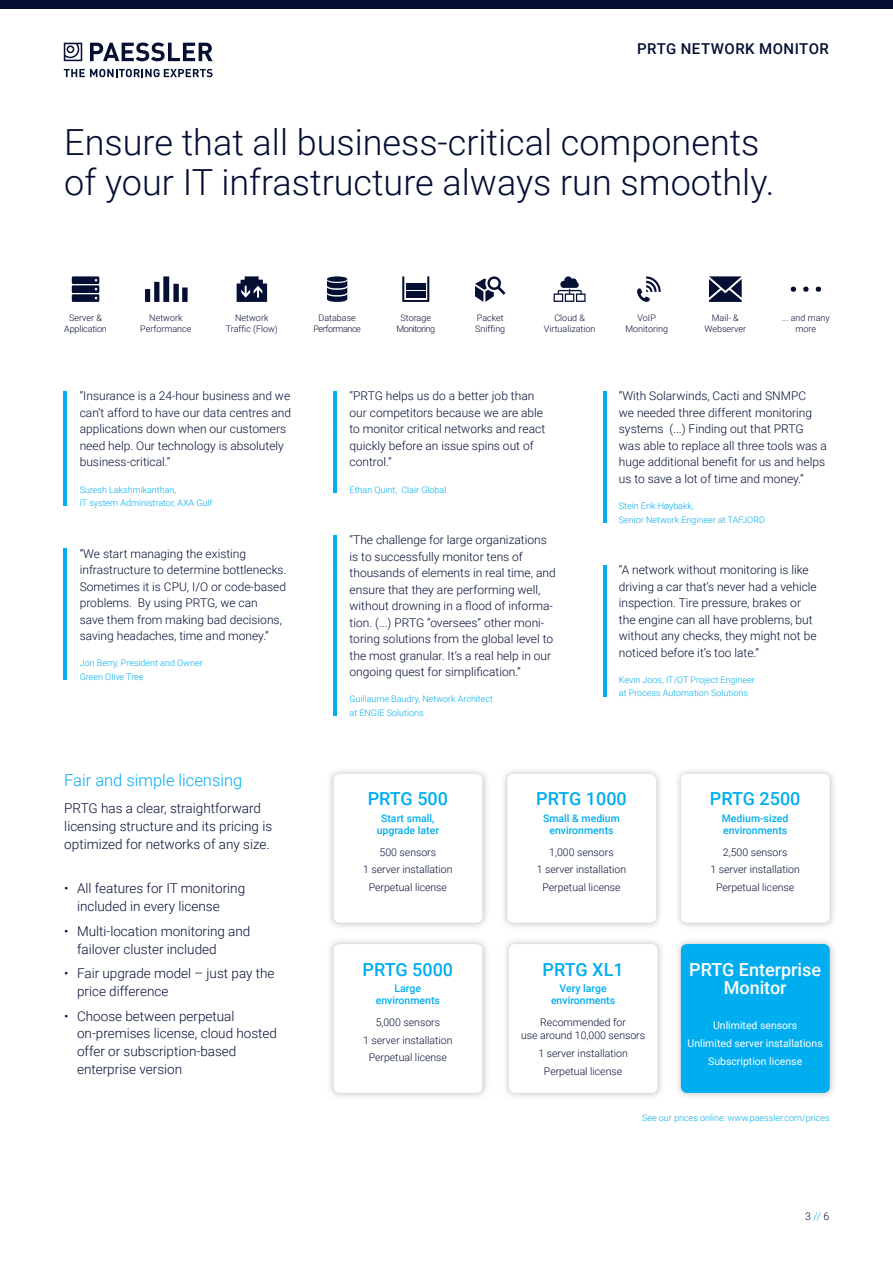
<style>
.page{position:relative;width:893px;height:1263px;background:#fff}
.page>*{position:absolute;margin:0;border:0;box-sizing:border-box;transform-origin:0 0}
.t1{font:300 36px/40.5px "Roboto";color:#050f34}
.t2{font:500 18px "Roboto";color:#00aeef}
.t3{font:500 18px/18px "Roboto";color:#fff;text-align:center}
.t4{font:300 16.5px "Roboto";color:#00aeef}
.t5{font:500 15px "Roboto";letter-spacing:.035em;color:#050f34}
.t6{font:300 13.5px/18px "Roboto";color:#050f34}
.t7{font:300 12px/16.5px "Roboto";color:#050f34}
.t8{font:300 10.5px/17.7px "Roboto";color:#050f34;text-align:center}
.t9{font:500 10.5px/12px "Roboto";color:#00aeef;text-align:center}
.t10{font:10.5px/17.7px "Roboto";color:#fff;text-align:center}
.t11{font:300 9px/13.5px "Roboto";color:#00aeef}
.t12{font:300 9px/10.5px "Roboto";color:#050f34;text-align:center}
.t13{font:300 9px/10.5px "Roboto";letter-spacing:-.04em;color:#050f34;text-align:center}
.t14{font:300 9px/10.5px "Roboto";letter-spacing:-.045em;color:#050f34;text-align:center}
.s1{color:#00aeef}
</style>
<div class="page">
<svg style="left:90px;top:43px;width:123px;height:18px"></svg>
<svg style="left:64px;top:43px;width:18px;height:18px"></svg>
<svg style="left:64px;top:69px;width:149px;height:8px"></svg>
<div style="left:0;top:0;width:893px;height:9px;background:#050f34"></div>
<svg style="left:327px;top:276px;width:20px;height:26px"></svg>
<svg style="left:72px;top:276px;width:27px;height:26px"></svg>
<svg style="left:237px;top:276px;width:30px;height:26px"></svg>
<svg style="left:145px;top:276px;width:43px;height:26px"></svg>
<svg style="left:554px;top:276px;width:31px;height:26px"></svg>
<svg style="left:709px;top:276px;width:33px;height:26px"></svg>
<svg style="left:637px;top:276px;width:24px;height:26px"></svg>
<svg style="left:791px;top:287px;width:30px;height:5px"></svg>
<svg style="left:402px;top:276px;width:27px;height:26px"></svg>
<div style="left:406px;top:284px;width:19px;height:6px;background:#050f34"></div>
<svg style="left:475px;top:276px;width:30px;height:26px"></svg>
<img style="left:330px;top:771px;width:157px;height:156px">
<div style="left:334px;top:774px;width:148px;height:149px;background:#fff;border-radius:6px"></div>
<img style="left:330px;top:941px;width:157px;height:156px">
<div style="left:334px;top:944px;width:148px;height:149px;background:#fff;border-radius:6px"></div>
<img style="left:678px;top:941px;width:156px;height:156px">
<div style="left:681px;top:944px;width:149px;height:149px;background:#00aeef;border-radius:6px"></div>
<hr style="left:64px;top:391px;width:3px;height:115px;background:#00aeef">
<hr style="left:334px;top:391px;width:3px;height:101px;background:#00aeef">
<hr style="left:603px;top:391px;width:3px;height:131px;background:#00aeef">
<hr style="left:64px;top:548px;width:3px;height:132px;background:#00aeef">
<hr style="left:334px;top:535px;width:3px;height:181px;background:#00aeef">
<hr style="left:603px;top:565px;width:3px;height:131px;background:#00aeef">
<p class="t5" style="left:637px;top:38px;width:193px">PRTG NETWORK MONITOR</p>
<h1 class="t1" style="left:64px;top:120px;width:711px">Ensure that all business-critical components of your IT infrastructure always run smoothly.</h1>
<p class="t12" style="left:64px;top:313px;width:44px">Server &amp;<br>Application</p>
<p class="t12" style="left:226px;top:313px;width:54px">Network<br>Traffic (Flow)</p>
<p class="t12" style="left:140px;top:313px;width:53px">Network<br>Performance</p>
<p class="t12" style="left:544px;top:313px;width:53px">Cloud &amp;<br>Virtualization</p>
<p class="t12" style="left:704px;top:313px;width:43px">Mail- &amp;<br>Webserver</p>
<p class="t13" style="left:313px;top:313px;width:49px">Database<br>Performance</p>
<p class="t14" style="left:396px;top:313px;width:40px">Storage<br>Monitoring</p>
<p class="t12" style="left:475px;top:313px;width:32px;text-align:left">Packet<br>Sniffing</p>
<p class="t12" style="left:625px;top:313px;width:44px">VoIP<br>Monitoring</p>
<p class="t12" style="left:782px;top:313px;width:49px">... and many more</p>
<p class="t7" style="left:80px;top:387px;width:213px">“Insurance is a 24-hour business and we can’t afford to have our data centres and applications down when our customers need help. Our technology is absolutely business-critical.”</p>
<p class="t11" style="left:80px;top:482px;width:134px">Suresh Lakshmikanthan,<br>IT system Administrator, AXA Gulf</p>
<p class="t7" style="left:80px;top:544px;width:208px">“We start managing the existing infrastructure to determine bottlenecks.<br>Sometimes it is CPU, I/O or code-based problems. By using PRTG, we can<br>save them from making bad decisions, saving headaches, time and money.”</p>
<p class="t11" style="left:80px;top:656px;width:124px">Jon Berry, President and Owner<br>Green Olive Tree</p>
<h3 class="t4" style="left:64px;top:769px;width:179px">Fair and simple licensing</h3>
<p class="t6" style="left:64px;top:798px;width:209px">PRTG has a clear, straightforward licensing structure and its pricing is optimized for networks of any size.</p>
<p class="t6" style="left:77px;top:879px;width:170px;text-indent:-13px">• All features for IT monitoring included in every license</p>
<p class="t6" style="left:77px;top:921px;width:175px;text-indent:-13px">• Multi-location monitoring and failover cluster included</p>
<p class="t6" style="left:77px;top:964px;width:199px;text-indent:-13px">• Fair upgrade model – just pay the price difference</p>
<p class="t6" style="left:77px;top:1006px;width:202px;text-indent:-13px">• Choose between perpetual on-premises license, cloud hosted offer or subscription-based enterprise version</p>
<p class="t7" style="left:350px;top:387px;width:197px">“PRTG helps us do a better job than our competitors because we are able to monitor critical networks and react quickly before an issue spins out of control.”</p>
<p class="t11" style="left:350px;top:482px;width:98px">Ethan Quint, Clair Global</p>
<p class="t7" style="left:350px;top:531px;width:208px">“The challenge for large organizations is to successfully monitor tens of thousands of elements in real time, and ensure that they are performing well, without drowning in a flood of informa&shy;tion. (...) PRTG “oversees” other moni&shy;toring solutions from the global level to the most granular. It’s a real help in our ongoing quest for simplification.”</p>
<p class="t11" style="left:350px;top:692px;width:145px">Guillaume Baudry, Network Architect at ENGIE Solutions</p>
<p class="t7" style="left:619px;top:387px;width:210px">“With Solarwinds, Cacti and SNMPC<br>we needed three different monitoring systems (...) Finding out that PRTG was able to replace all three tools was a huge additional benefit for us and helps us to save a lot of time and money.”</p>
<p class="t11" style="left:619px;top:499px;width:148px">Stein Erik Høybakk,<br>Senior Network Engineer at TAFJORD</p>
<p class="t7" style="left:619px;top:561px;width:199px">“A network without monitoring is like driving a car that’s never had a vehicle inspection. Tire pressure, brakes or the engine can all have problems, but without any checks, they might not be noticed before it’s too late.”</p>
<p class="t11" style="left:619px;top:672px;width:137px">Kevin Joos, IT/OT Project Engineer at Process Automation Solutions</p>
<h2 class="t2" style="left:368px;top:786px;width:82px">PRTG 500</h2>
<p class="t9" style="left:377px;top:811px;width:64px">Start small, upgrade later</p>
<p class="t8" style="left:363px;top:843px;width:91px">500 sensors<br>1 server installation<br>Perpetual license</p>
<h2 class="t2" style="left:363px;top:956px;width:92px">PRTG 5000</h2>
<p class="t9" style="left:376px;top:982px;width:66px">Large environments</p>
<p class="t8" style="left:363px;top:1013px;width:91px">5,000 sensors<br>1 server installation<br>Perpetual license</p>
<h2 class="t2" style="left:536px;top:786px;width:92px">PRTG 1000</h2>
<p class="t9" style="left:543px;top:811px;width:78px">Small &amp; medium environments</p>
<p class="t8" style="left:537px;top:843px;width:91px">1,000 sensors<br>1 server installation<br>Perpetual license</p>
<h2 class="t2" style="left:543px;top:956px;width:83px">PRTG XL1</h2>
<p class="t9" style="left:551px;top:982px;width:66px">Very large environments</p>
<p class="t8" style="left:521px;top:1015px;width:126px;line-height:13.5px">Recommended for<br>use around 10,000 sensors</p>
<p class="t8" style="left:538px;top:1044px;width:91px">1 server installation<br>Perpetual license</p>
<h2 class="t2" style="left:710px;top:786px;width:92px">PRTG 2500</h2>
<p class="t9" style="left:722px;top:811px;width:68px;text-align:left">Medium-sized environments</p>
<p class="t8" style="left:710px;top:843px;width:91px">2,500 sensors<br>1 server installation<br>Perpetual license</p>
<h2 class="t3" style="left:689px;top:959px;width:133px">PRTG Enterprise<br>Monitor</h2>
<p class="t10" style="left:687px;top:1016px;width:137px">Unlimited sensors<br>Unlimited server installations<br>Subscription license</p>
<p class="t11" style="left:642px;top:1110px;width:189px">See our prices online: www.paessler.com/prices</p>
<p class="t8" style="left:805px;top:1207px;width:25px">3 <span class="s1">//</span> 6</p>
</div>
